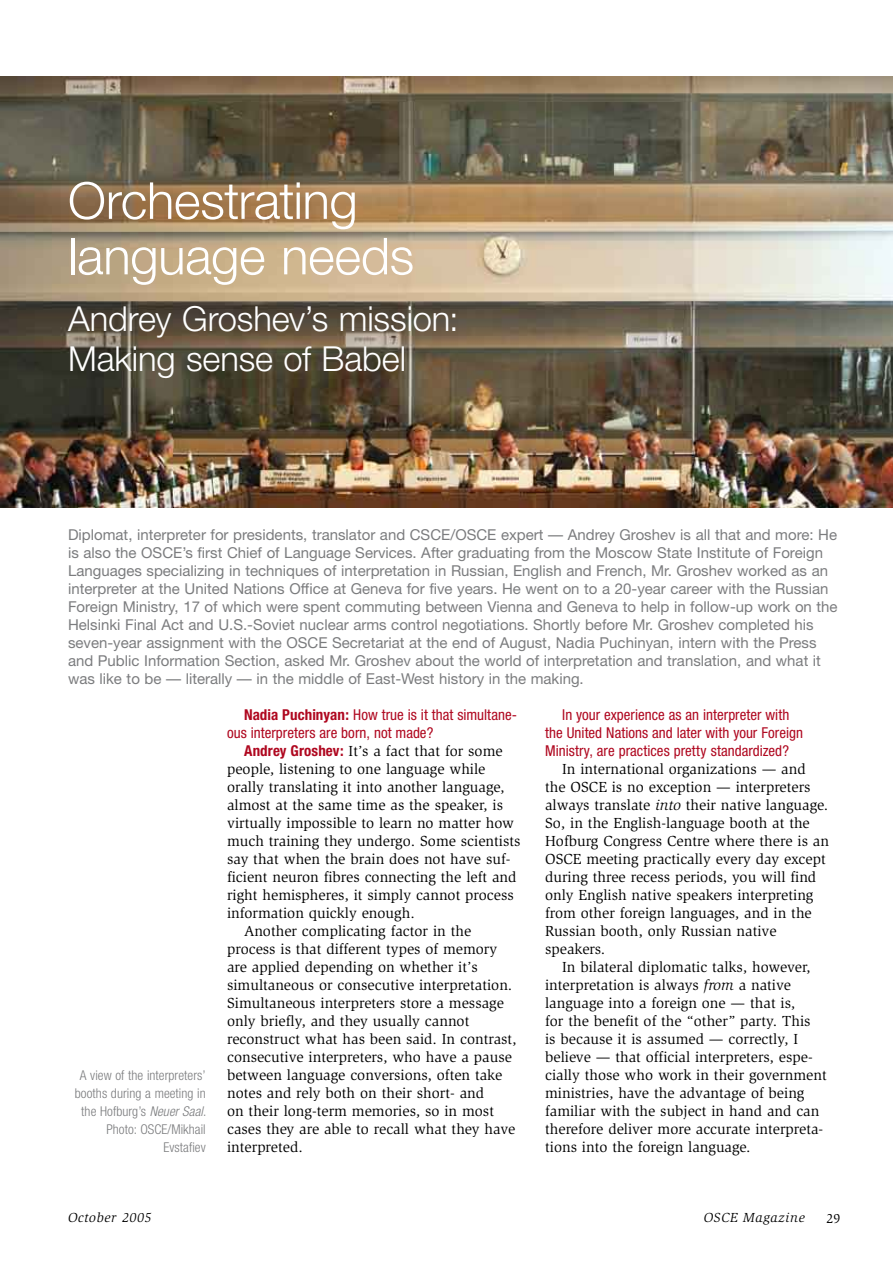
<style>
.page{position:relative;width:893px;height:1263px;background:#fff}
.page>*{position:absolute;margin:0;border:0;box-sizing:border-box;transform-origin:0 0}
.t1{font:300 51px/55.5px "Helvetica Neue";letter-spacing:-.01em;color:#fff}
.t2{font:300 34.5px/40.5px "Helvetica Neue";letter-spacing:-.005em;color:#fff}
.t3{font:15px/18px "Slimbach";color:#000}
.t4{font:15px/18px "Helvetica Neue";color:#7b7c7e}
.t5{font:condensed 15px/18px "Helvetica Neue";color:#af071f}
.t6{font:300 condensed 13.5px/18px "Helvetica Neue";letter-spacing:.005em;color:#7b7c7e;text-align:right}
.t7{font:italic 13.5px "Slimbach";letter-spacing:.05em;color:#000}
.t8{font:13.5px "Slimbach";color:#000}
.s1{font-style:italic}
.s2{font-weight:700}
.s3{font-family:"Helvetica Neue";font-weight:700;font-stretch:condensed;color:#af071f}
</style>
<div class="page">
<img style="left:0;top:77px;width:893px;height:430px">
<h1 class="t1" style="left:68px;top:172px;width:348px">Orchestrating language needs</h1>
<h2 class="t2" style="left:68px;top:297px;width:392px">Andrey Groshev’s mission:<br>Making sense of Babel</h2>
<p class="t4" style="left:68px;top:525px;width:771px">Diplomat, interpreter for presidents, translator and CSCE/OSCE expert — Andrey Groshev is all that and more: H e is also the OSCE’s first Chief of Language Services. After graduating from the Moscow State I nstitute of Foreign Languages specializing in techniques of interpretation in Russian, English and French, Mr. Groshev worked as an interpreter at the United Nations Office at Geneva for five years. H e went on to a 20-year career with the Russian Foreign Ministry, 17 of which were spent commuting between Vienna and Geneva to help in follow-up work on the Helsinki Final Act and U.S.-Soviet nuclear arms control negotiations. Shortly before Mr. Groshev completed his seven-year assignment with the OSCE Secretariat at the end of August, Nadia Puchinyan, intern with the Press and Public I nformation Section, asked Mr. Groshev about the world of interpretation and translation, and what it was like to be — literally — in the middle of East-West history in the making.</p>
<p class="t6" style="left:75px;top:1066px;width:133px">A view of the interpreters’ booths during a meeting in the Hofburg’s <span class="s1">Neuer Saal</span>.<br>Photo: OSCE/Mikhail<br>Evstafiev</p>
<p class="t5" style="left:227px;top:706px;width:292px;text-indent:17px"><span class="s2">Nadia Puchinyan:</span> How true is it that simultane&shy;ous interpreters are born, not made?</p>
<p class="t3" style="left:244px;top:742px;width:260px"><span class="s3">Andrey Groshev:</span> It’s a fact that for some</p>
<p class="t3" style="left:227px;top:760px;width:260px">people, listening to one language while</p>
<p class="t3" style="left:227px;top:778px;width:279px">orally translating it into another language,</p>
<p class="t3" style="left:227px;top:796px;width:278px">almost at the same time as the speaker, is</p>
<p class="t3" style="left:227px;top:814px;width:289px">virtually impossible to learn no matter how</p>
<p class="t3" style="left:227px;top:832px;width:295px">much training they undergo. Some scientists</p>
<p class="t3" style="left:227px;top:850px;width:285px">say that when the brain does not have suf-</p>
<p class="t3" style="left:227px;top:868px;width:291px">ficient neuron fibres connecting the left and</p>
<p class="t3" style="left:227px;top:886px;width:288px">right hemispheres, it simply cannot process</p>
<p class="t3" style="left:227px;top:904px;width:189px">information quickly enough.</p>
<p class="t3" style="left:244px;top:922px;width:229px">Another complicating factor in the</p>
<p class="t3" style="left:227px;top:940px;width:272px">process is that different types of memory</p>
<p class="t3" style="left:227px;top:958px;width:252px">are applied depending on whether it’s</p>
<p class="t3" style="left:227px;top:976px;width:287px">simultaneous or consecutive interpretation.</p>
<p class="t3" style="left:227px;top:994px;width:278px">Simultaneous interpreters store a message</p>
<p class="t3" style="left:227px;top:1012px;width:244px">only briefly, and they usually cannot</p>
<p class="t3" style="left:227px;top:1030px;width:291px">reconstruct what has been said. In contrast,</p>
<p class="t3" style="left:227px;top:1048px;width:286px">consecutive interpreters, who have a pause</p>
<p class="t3" style="left:227px;top:1066px;width:277px">between language conversions, often take</p>
<p class="t3" style="left:227px;top:1084px;width:259px">notes and rely both on their short- and</p>
<p class="t3" style="left:227px;top:1102px;width:268px">on their long-term memories, so in most</p>
<p class="t3" style="left:227px;top:1120px;width:290px">cases they are able to recall what they have</p>
<p class="t3" style="left:227px;top:1138px;width:77px">interpreted.</p>
<p class="t5" style="left:545px;top:706px;width:259px;text-indent:17px">In your experience as an interpreter with the United Nations and later with your Foreign<br>Ministry, are practices pretty standardized?</p>
<p class="t3" style="left:545px;top:760px;width:285px;text-indent:17px">In international organizations — and the OSCE is no exception — interpreters always translate <span class="s1">into</span> their native language.<br>So, in the English-language booth at the Hofburg Congress Centre where there is an OSCE meeting practically every day except during three recess periods, you will find only English native speakers interpreting from other foreign languages, and in the Russian booth, only Russian native speakers.</p>
<p class="t3" style="left:545px;top:958px;width:283px;text-indent:17px">In bilateral diplomatic talks, however, interpretation is always <span class="s1">from</span> a native language into a foreign one — that is,<br>for the benefit of the “other” party. This<br>is because it is assumed — correctly, I believe — that official interpreters, espe&shy;cially those who work in their government ministries, have the advantage of being familiar with the subject in hand and can therefore deliver more accurate interpreta&shy;tions into the foreign language.</p>
<p class="t7" style="left:68px;top:1210px;width:85px">October 2005</p>
<p class="t7" style="left:704px;top:1210px;width:102px">OSCE Magazine</p>
<p class="t8" style="left:826px;top:1210px;width:15px">29</p>
</div>
